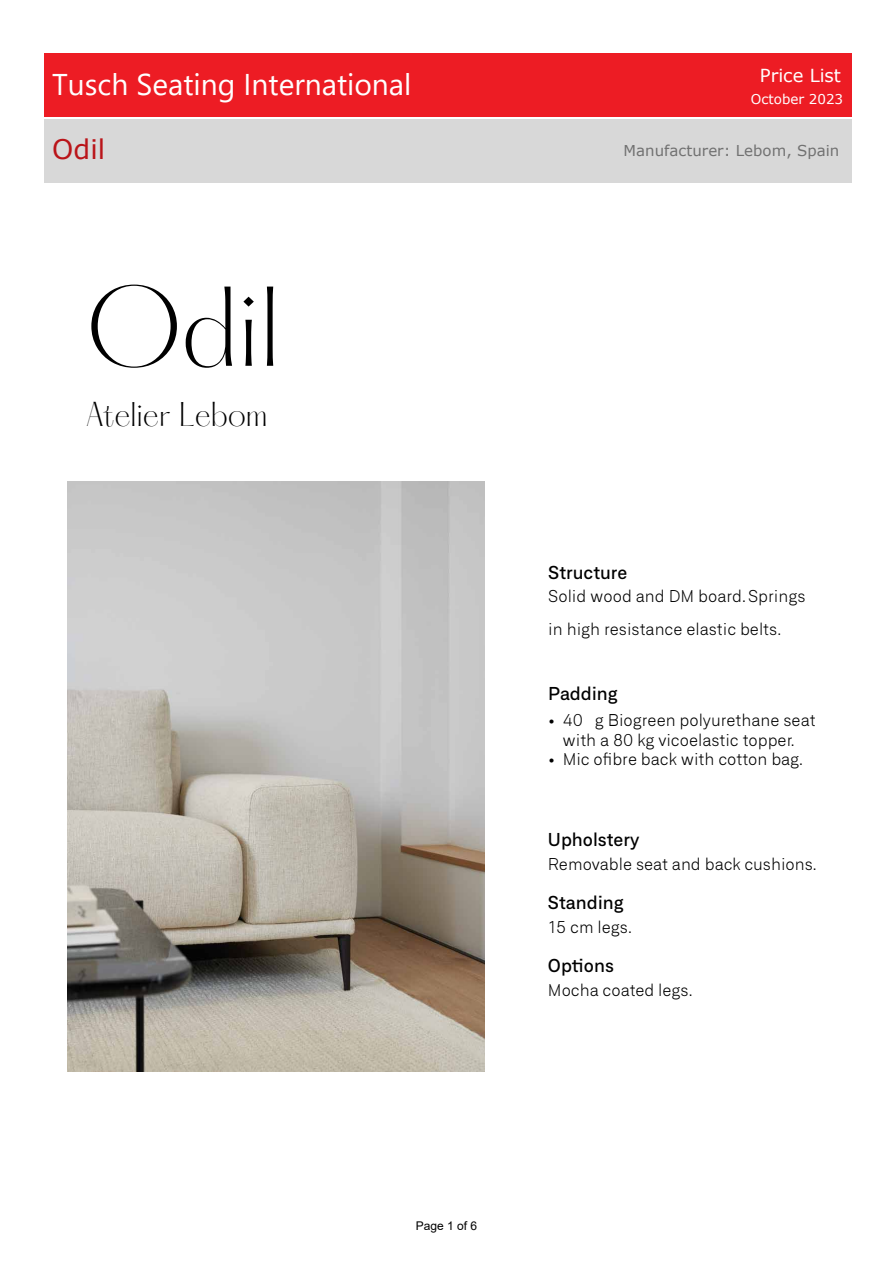
<style>
.page{position:relative;width:893px;height:1263px;background:#fff}
.page>*{position:absolute;margin:0;border:0;box-sizing:border-box;transform-origin:0 0}
.t1{font:300 99px "PP Hatton";color:#000}
.t2{font:30px "Segoe UI";color:#fff}
.t3{font:300 30px "PP Hatton";letter-spacing:-.01em;color:#000}
.t4{font:27px "Verdana";color:#ba1419}
.t5{font:500 18px "Neufile Grotesk";color:#000}
.t6{font:18px "Verdana";color:#fff}
.t7{font:300 16.5px/33.2px "Neufile Grotesk";color:#000}
.t8{font:15px "Verdana";letter-spacing:.005em;color:#717171}
.t9{font:13.5px "Verdana";color:#fff}
.t10{font:12px "Arial";color:#000}
</style>
<div class="page">
<div style="left:44px;top:53px;width:807px;height:64px;background:#ed1c24"></div>
<div style="left:44px;top:119px;width:807px;height:64px;background:#d8d8d8"></div>
<img style="left:67px;top:481px;width:417px;height:590px">
<h2 class="t2" style="left:52px;top:56px;width:361px">Tusch Seating International</h2>
<p class="t6" style="left:760px;top:63px;width:83px">Price List</p>
<h3 class="t4" style="left:52px;top:131px;width:54px">Odil</h3>
<p class="t8" style="left:623px;top:141px;width:217px">Manufacturer: Lebom, Spain</p>
<p class="t9" style="left:751px;top:90px;width:94px">October 2023</p>
<h1 class="t1" style="left:85px;top:274px;width:196px">Odil</h1>
<h2 class="t3" style="left:85px;top:398px;width:184px">Atelier Lebom</h2>
<p class="t5" style="left:548px;top:561px;width:81px">Structure</p>
<p class="t7" style="left:548px;top:579px;width:259px">Solid wood and DM board. Springs in high resistance elastic belts.</p>
<p class="t5" style="left:548px;top:682px;width:71px">Padding</p>
<p class="t7" style="left:548px;top:710px;width:269px;line-height:19.8px;text-align:center">• 40 g Biogreen polyurethane seat with a 80 kg vicoelastic topper.</p>
<p class="t7" style="left:548px;top:743px;width:256px">• Mic ofibre back with cotton bag.</p>
<p class="t5" style="left:548px;top:828px;width:93px">Upholstery</p>
<p class="t7" style="left:548px;top:847px;width:270px">Removable seat and back cushions.</p>
<p class="t5" style="left:548px;top:891px;width:77px">Standing</p>
<p class="t7" style="left:548px;top:910px;width:85px">15 cm legs.</p>
<p class="t5" style="left:548px;top:953px;width:68px">Options</p>
<p class="t7" style="left:548px;top:973px;width:146px">Mocha coated legs.</p>
<p class="t10" style="left:416px;top:1218px;width:63px">Page 1 of 6</p>
</div>
